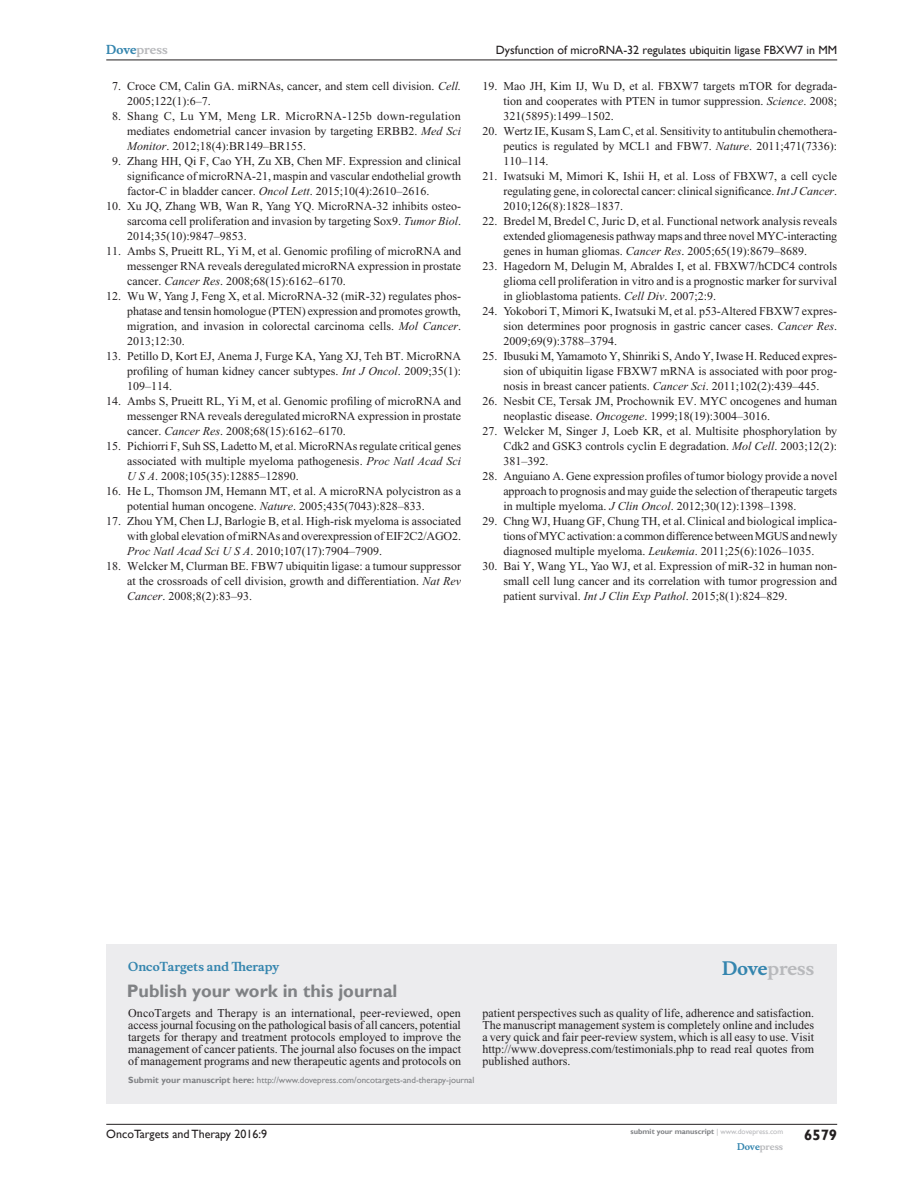
<style>
.page{position:relative;width:918px;height:1188px;background:#fff}
.page>*{position:absolute;margin:0;border:0;box-sizing:border-box;transform-origin:0 0}
.PromBx-H1{font:700 18px "Gill Sans";color:#808285}
.PromBx-Brand{font:700 18px "Musee";color:#b8b9bc}
.t1{font:700 15px "Gill Sans";color:#231f20}
.RefNL2{font:12px/15px "Times New Roman";color:#231f20;text-align:justify}
.PromBx-Tx{font:12px/12px "Times New Roman";color:#231f20;text-align:justify}
.t2{font:12px "Gill Sans";color:#231f20}
.PromBx-JrnlName{font:700 12px "Musee";color:#3485ae}
.t3{font:700 12px "Musee";color:#b8b9bc}
.PromBx-SubmitMssWebA{font:9px "Gill Sans";color:#808285}
.t4{font:700 9px "Musee";color:#b8b9bc}
.t5{font:700 7.5px "Gill Sans";color:#808285}
.s1{color:#3485ae}
.s2{font-style:italic}
.s3{font-weight:700}
.s4{font-weight:400;color:#b8b9bc}
</style>
<div class="page">
<div style="left:106px;top:944px;width:731px;height:159px;background:#ececee"></div>
<hr style="left:106px;top:1124px;width:731px;height:1px;background:#231f20">
<hr style="left:106px;top:60px;width:731px;height:1px;background:#231f20">
<p class="t3" style="left:106px;top:43px;width:63px"><span class="s1">Dove</span>press</p>
<p class="RefNL2" style="left:127px;top:79px;width:335px;text-indent:-15px">7. Croce CM, Calin GA. miRNAs, cancer, and stem cell division. <span class="s2">Cell.<br></span>2005;122(1):6–7.</p>
<p class="RefNL2" style="left:127px;top:109px;width:335px;text-indent:-15px">8. Shang C, Lu YM, Meng LR. MicroRNA-125b down-regulation mediates endometrial cancer invasion by targeting ERBB2. <span class="s2">Med Sci Monitor</span>. 2012;18(4):BR149–BR155.</p>
<p class="RefNL2" style="left:127px;top:154px;width:335px;text-indent:-15px">9. Zhang HH, Qi F, Cao YH, Zu XB, Chen MF. Expression and clinical significance of microRNA-21, maspin and vascular endothelial growth factor-C in bladder cancer. <span class="s2">Oncol Lett</span>. 2015;10(4):2610–2616.</p>
<p class="RefNL2" style="left:127px;top:199px;width:335px;text-indent:-21px">10. Xu JQ, Zhang WB, Wan R, Yang YQ. MicroRNA-32 inhibits osteo&shy;sarcoma cell proliferation and invasion by targeting Sox9. <span class="s2">Tumor Biol</span>.<br>2014;35(10):9847–9853.</p>
<p class="RefNL2" style="left:127px;top:244px;width:335px;text-indent:-21px">11. Ambs S, Prueitt RL, Yi M, et al. Genomic profiling of microRNA and messenger RNA reveals deregulated microRNA expression in prostate cancer. <span class="s2">Cancer Res</span>. 2008;68(15):6162–6170.</p>
<p class="RefNL2" style="left:127px;top:289px;width:335px;text-indent:-21px">12. Wu W, Yang J, Feng X, et al. MicroRNA-32 (miR-32) regulates phos&shy;phatase and tensin homologue (PTEN) expression and promotes growth, migration, and invasion in colorectal carcinoma cells. <span class="s2">Mol Cancer</span>.<br>2013;12:30.</p>
<p class="RefNL2" style="left:127px;top:349px;width:335px;text-indent:-21px">13. Petillo D, Kort EJ, Anema J, Furge KA, Yang XJ, Teh BT. MicroRNA profiling of human kidney cancer subtypes. <span class="s2">Int J Oncol</span>. 2009;35(1):<br>109–114.</p>
<p class="RefNL2" style="left:127px;top:394px;width:335px;text-indent:-21px">14. Ambs S, Prueitt RL, Yi M, et al. Genomic profiling of microRNA and messenger RNA reveals deregulated microRNA expression in prostate cancer. <span class="s2">Cancer Res</span>. 2008;68(15):6162–6170.</p>
<p class="RefNL2" style="left:127px;top:439px;width:335px;text-indent:-21px">15. Pichiorri F, Suh SS, Ladetto M, et al. MicroRNAs regulate critical genes associated with multiple myeloma pathogenesis. <span class="s2">Proc Natl Acad Sci U S A</span>. 2008;105(35):12885–12890.</p>
<p class="RefNL2" style="left:127px;top:484px;width:335px;text-indent:-21px">16. He L, Thomson JM, Hemann MT, et al. A microRNA polycistron as a potential human oncogene. <span class="s2">Nature</span>. 2005;435(7043):828–833.</p>
<p class="RefNL2" style="left:127px;top:514px;width:335px;text-indent:-21px">17. Zhou YM, Chen LJ, Barlogie B, et al. High-risk myeloma is associated with global elevation of miRNAs and overexpression of EIF2C2/AGO2.<br><span class="s2">Proc Natl Acad Sci U S A</span>. 2010;107(17):7904–7909.</p>
<p class="RefNL2" style="left:127px;top:559px;width:335px;text-indent:-21px">18. Welcker M, Clurman BE. FBW7 ubiquitin ligase: a tumour suppressor at the crossroads of cell division, growth and differentiation. <span class="s2">Nat Rev Cancer</span>. 2008;8(2):83–93.</p>
<p class="t2" style="left:496px;top:43px;width:112px">Dysfunction of microRNA</p>
<p class="t2" style="left:623px;top:43px;width:215px">-32 regulates ubiquitin ligase FBXW7 in MM</p>
<p class="RefNL2" style="left:503px;top:79px;width:335px;text-indent:-21px">19. Mao JH, Kim IJ, Wu D, et al. FBXW7 targets mTOR for degrada&shy;tion and cooperates with PTEN in tumor suppression. <span class="s2">Science</span>. 2008; 321(5895):1499–1502.</p>
<p class="RefNL2" style="left:503px;top:124px;width:335px;text-indent:-21px">20. Wertz IE, Kusam S, Lam C, et al. Sensitivity to antitubulin chemothera&shy;peutics is regulated by MCL1 and FBW7. <span class="s2">Nature</span>. 2011;471(7336):<br>110–114.</p>
<p class="RefNL2" style="left:503px;top:169px;width:335px;text-indent:-21px">21. Iwatsuki M, Mimori K, Ishii H, et al. Loss of FBXW7, a cell cycle regulating gene, in colorectal cancer: clinical significance. <span class="s2">Int J Cancer</span>.<br>2010;126(8):1828–1837.</p>
<p class="RefNL2" style="left:503px;top:214px;width:335px;text-indent:-21px">22. Bredel M, Bredel C, Juric D, et al. Functional network analysis reveals extended gliomagenesis pathway maps and three novel MYC-interacting genes in human gliomas. <span class="s2">Cancer Res</span>. 2005;65(19):8679–8689.</p>
<p class="RefNL2" style="left:503px;top:259px;width:335px;text-indent:-21px">23. Hagedorn M, Delugin M, Abraldes I, et al. FBXW7/hCDC4 controls glioma cell proliferation in vitro and is a prognostic marker for survival in glioblastoma patients. <span class="s2">Cell Div</span>. 2007;2:9.</p>
<p class="RefNL2" style="left:503px;top:304px;width:335px;text-indent:-21px">24. Yokobori T, Mimori K, Iwatsuki M, et al. p53-Altered FBXW7 expres&shy;sion determines poor prognosis in gastric cancer cases. <span class="s2">Cancer Res</span>.<br>2009;69(9):3788–3794.</p>
<p class="RefNL2" style="left:503px;top:349px;width:335px;text-indent:-21px">25. Ibusuki M, Yamamoto Y, Shinriki S, Ando Y, Iwase H. Reduced expres&shy;sion of ubiquitin ligase FBXW7 mRNA is associated with poor prog&shy;nosis in breast cancer patients. <span class="s2">Cancer Sci</span>. 2011;102(2):439–445.</p>
<p class="RefNL2" style="left:503px;top:394px;width:335px;text-indent:-21px">26. Nesbit CE, Tersak JM, Prochownik EV. MYC oncogenes and human neoplastic disease. <span class="s2">Oncogene</span>. 1999;18(19):3004–3016.</p>
<p class="RefNL2" style="left:503px;top:424px;width:335px;text-indent:-21px">27. Welcker M, Singer J, Loeb KR, et al. Multisite phosphorylation by Cdk2 and GSK3 controls cyclin E degradation. <span class="s2">Mol Cell</span>. 2003;12(2):<br>381–392.</p>
<p class="RefNL2" style="left:503px;top:469px;width:336px;text-indent:-21px">28. Anguiano A. Gene expression profiles of tumor biology provide a novel approach to prognosis and may guide the selection of therapeutic targets in multiple myeloma. <span class="s2">J Clin Oncol</span>. 2012;30(12):1398–1398.</p>
<p class="RefNL2" style="left:503px;top:514px;width:336px;text-indent:-21px">29. Chng WJ, Huang GF, Chung TH, et al. Clinical and biological implica&shy;tions of MYC activation: a common difference between MGUS and newly diagnosed multiple myeloma. <span class="s2">Leukemia</span>. 2011;25(6):1026–1035.</p>
<p class="RefNL2" style="left:503px;top:559px;width:335px;text-indent:-21px">30. Bai Y, Wang YL, Yao WJ, et al. Expression of miR-32 in human non&shy;small cell lung cancer and its correlation with tumor progression and patient survival. <span class="s2">Int J Clin Exp Pathol</span>. 2015;8(1):824–829.</p>
<p class="PromBx-JrnlName" style="left:128px;top:959px;width:152px">OncoTargets and Therapy</p>
<p class="PromBx-H1" style="left:127px;top:980px;width:272px">Publish your work in this journal</p>
<p class="PromBx-Brand" style="left:722px;top:958px;width:94px"><span class="s1">Dove</span>press</p>
<p class="PromBx-Tx" style="left:128px;top:1007px;width:334px">OncoTargets and Therapy is an international, peer-reviewed, open access journal focusing on the pathological basis of all cancers, potential targets for therapy and treatment protocols employed to improve the management of cancer patients. The journal also focuses on the impact of management programs and new therapeutic agents and protocols on</p>
<p class="PromBx-Tx" style="left:482px;top:1007px;width:333px">patient perspectives such as quality of life, adherence and satisfaction.<br>The manuscript management system is completely online and includes a very quick and fair peer-review system, which is all easy to use. Visit http://www.dovepress.com/testimonials.php to read real quotes from published authors.</p>
<p class="PromBx-SubmitMssWebA" style="left:128px;top:1075px;width:348px"><span class="s3">Submit your manuscript here:</span> http://www.dovepress.com/oncotargets-and-therapy-journal</p>
<p class="t2" style="left:106px;top:1127px;width:162px">OncoTargets and Therapy 2016:9</p>
<p class="t5" style="left:631px;top:1127px;width:154px">submit your manuscript <span class="s4">| www.dovepress.com</span></p>
<p class="t4" style="left:737px;top:1141px;width:48px"><span class="s1">Dove</span>press</p>
<p class="t1" style="left:804px;top:1126px;width:35px">6579</p>
</div>
